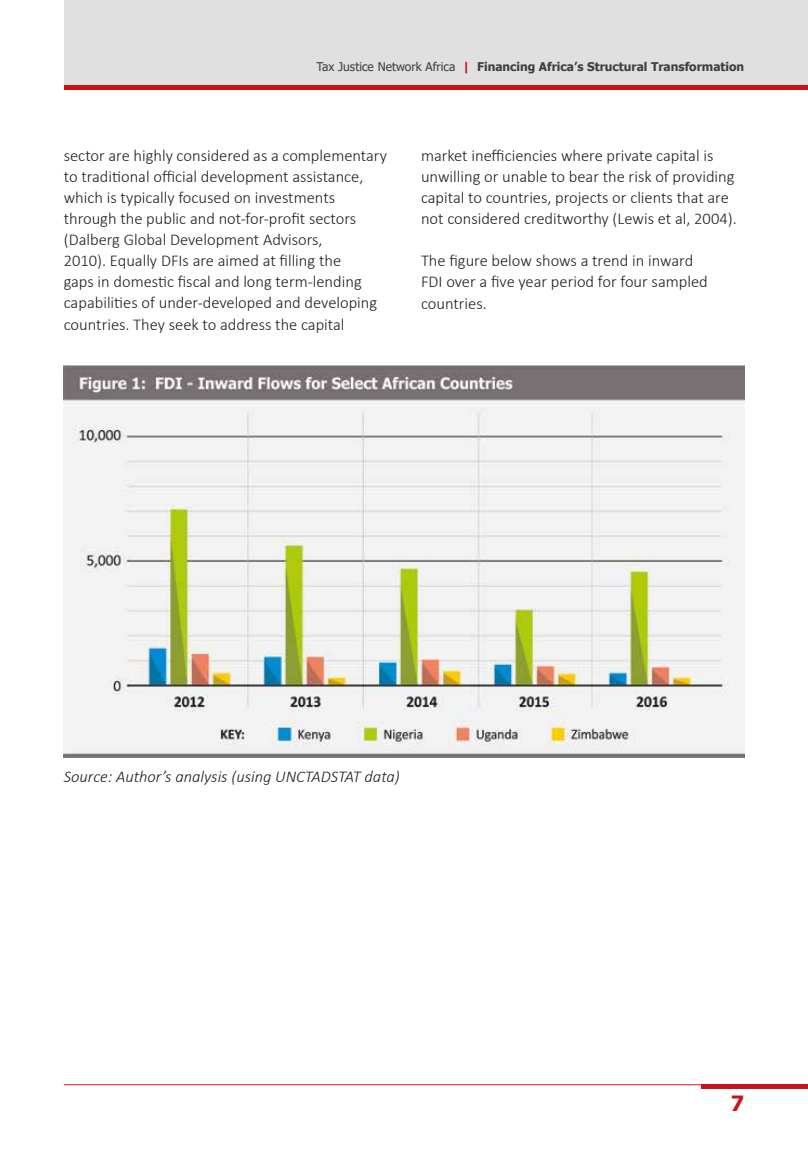
<style>
.page{position:relative;width:808px;height:1149px;background:#fff}
.page>*{position:absolute;margin:0;border:0;box-sizing:border-box;transform-origin:0 0}
.t1{font:700 21px "Tahoma";color:#c7141a}
.t2{font:300 16.5px/21px "Calibri";color:#1e1f1f}
.t3{font:italic 300 16.5px "Calibri";color:#1e1f1f}
.t4{font:700 12px "Tahoma";color:#3f3d3d}
.s1{font-weight:400}
.s2{color:#c7141a}
</style>
<div class="page">
<hr style="left:64px;top:1084px;width:744px;height:1px;background:#c7141a">
<hr style="left:702px;top:1084px;width:106px;height:4px;background:#c7141a">
<hr style="left:64px;top:85px;width:744px;height:4px;background:#c7141a">
<div style="left:64px;top:0;width:744px;height:85px;background:#e1e0e1"></div>
<img style="left:64px;top:366px;width:680px;height:391px">
<p class="t4" style="left:317px;top:58px;width:429px"><span class="s1">Tax Justice Network Africa</span> <span class="s2">|</span> Financing Africa’s Structural Transformation</p>
<p class="t2" style="left:64px;top:145px;width:325px">sector are highly considered as a complementary to traditional official development assistance, which is typically focused on investments through the public and not-for-profit sectors (Dalberg Global Development Advisors,<br>2010). Equally DFIs are aimed at filling the<br>gaps in domestic fiscal and long term-lending capabilities of under-developed and developing countries. They seek to address the capital</p>
<p class="t2" style="left:421px;top:145px;width:317px">market inefficiencies where private capital is unwilling or unable to bear the risk of providing capital to countries, projects or clients that are not considered creditworthy (Lewis et al, 2004).</p>
<p class="t2" style="left:421px;top:250px;width:288px">The figure below shows a trend in inward<br>FDI over a five year period for four sampled countries.</p>
<p class="t3" style="left:64px;top:766px;width:337px">Source: Author’s analysis (using UNCTADSTAT data)</p>
<p class="t1" style="left:731px;top:1088px;width:15px">7</p>
</div>
